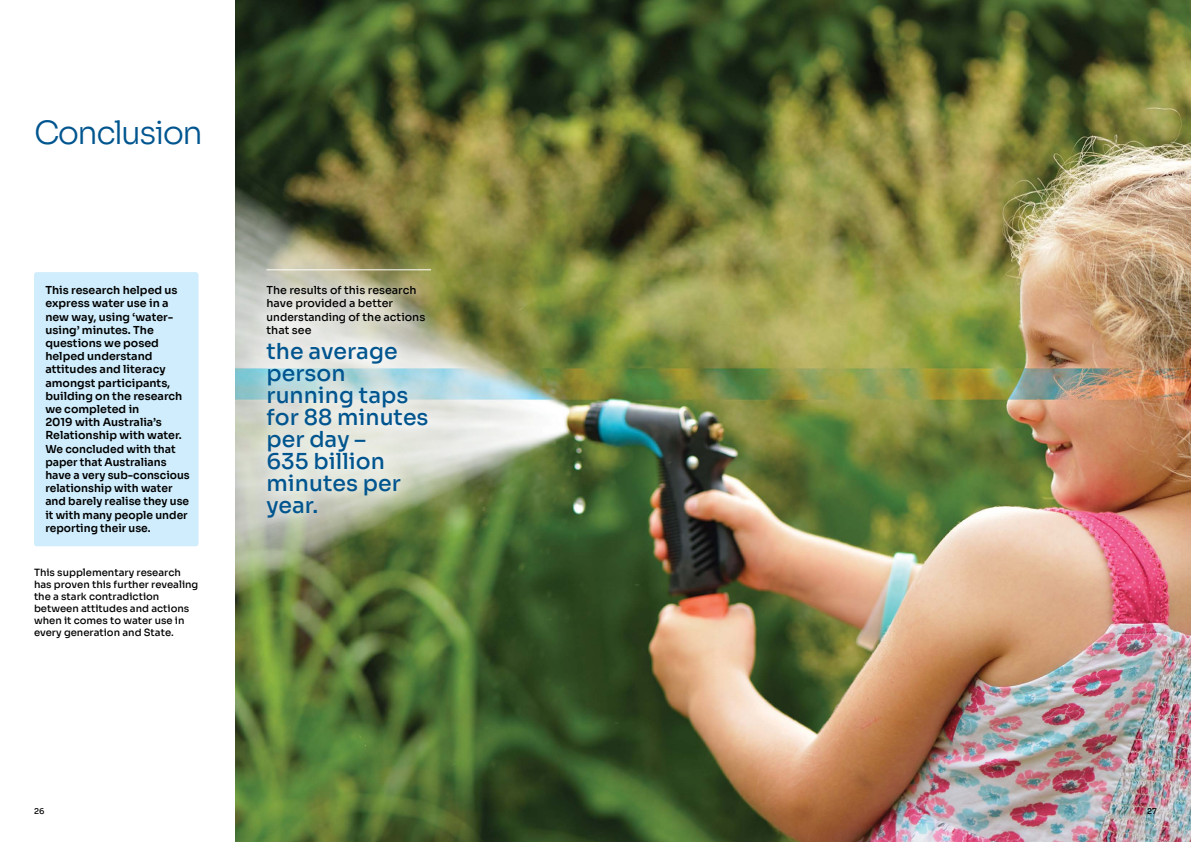
<style>
.page{position:relative;width:1191px;height:842px;background:#fff}
.page>*{position:absolute;margin:0;border:0;box-sizing:border-box;transform-origin:0 0}
.t1{font:300 32px "Sora";letter-spacing:-.05em;color:#00558f}
.t2{font:500 22px/22px "Sora";color:#00558f}
.t3{font:600 11px/13.2px "Sora";color:#000}
.t4{font:500 11px/13.2px "Sora";color:#000}
.t5{font:500 10px/12px "Sora";color:#000}
.t6{font:500 8px "Sora";color:#000}
</style>
<div class="page">
<img style="left:235px;top:0;width:956px;height:842px">
<img style="left:235px;top:174px;width:330px;height:429px">
<div style="left:249px;top:251px;width:199px;height:284px;background:#fff;opacity:.75"></div>
<hr style="left:266px;top:270px;width:165px;height:1px;background:#fff">
<div style="left:34px;top:272px;width:164px;height:274px;background:#cfedfc;border-radius:3px"></div>
<h1 class="t1" style="left:34px;top:107px;width:170px">Conclusion</h1>
<p class="t3" style="left:45px;top:283px;width:146px">This research helped us express water use in a new way, using ‘water&shy;using’ minutes. The questions we posed helped understand attitudes and literacy amongst participants, building on the research we completed in<br>2019 with Australia’s<br>Relationship with water.<br>We concluded with that paper that Australians have a very sub-conscious relationship with water and barely realise they use it with many people under reporting their use.</p>
<p class="t5" style="left:34px;top:565px;width:166px">This supplementary research has proven this further revealing the a stark contradiction between attitudes and actions when it comes to water use in every generation and State.</p>
<p class="t4" style="left:266px;top:283px;width:160px">The results of this research have provided a better understanding of the actions that see</p>
<h2 class="t2" style="left:266px;top:338px;width:163px">the average person running taps for 88 minutes per day –<br>635 billion minutes per year.</h2>
<p class="t6" style="left:34px;top:805px;width:12px">26</p>
<p class="t6" style="left:1147px;top:805px;width:11px">27</p>
</div>
